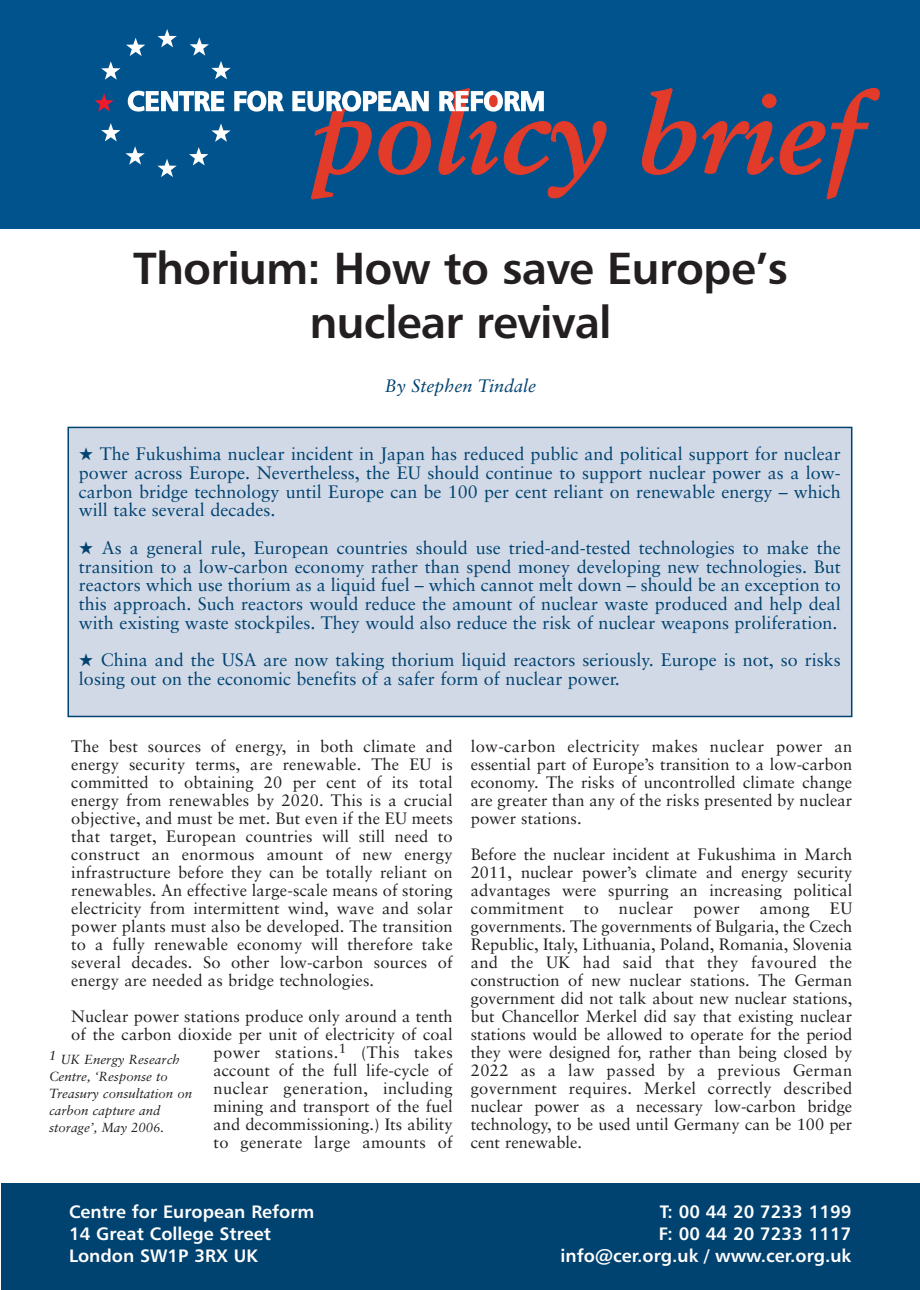
<style>
.page{position:relative;width:920px;height:1290px;background:#fff}
.page>*{position:absolute;margin:0;border:0;box-sizing:border-box;transform-origin:0 0}
.t1{font:45px/54px "Humanist 777 BT Bold B";letter-spacing:-.02em;color:#231f20;text-align:center}
.t2{font:18px/18.8px "Sabon";color:#004270;text-align:justify}
.t3{font:18px "Humanist 777 BT Bold B";color:#fff}
.t4{font:italic 18px "Sabon";color:#004270}
.t5{font:16.5px/18px "Sabon";letter-spacing:.005em;color:#231f20;text-align:justify}
.t6{font:italic 13.2px/16.8px "Sabon";color:#231f20}
</style>
<div class="page">
<div style="left:1px;top:1183px;width:918px;height:107px;background:#004270"></div>
<div style="left:0;top:0;width:920px;height:229px;background:#00538d"></div>
<svg style="left:642px;top:88px;width:238px;height:112px"></svg>
<svg style="left:94px;top:29px;width:190px;height:148px"></svg>
<svg style="left:292px;top:90px;width:139px;height:110px"></svg>
<svg style="left:438px;top:88px;width:169px;height:111px"></svg>
<div style="left:69px;top:428px;width:782px;height:288px;background:#d2d9e6"></div>
<div style="left:67px;top:427px;width:785px;height:290px;border:2px solid #004270"></div>
<h1 class="t1" style="left:133px;top:244px;width:656px">Thorium: How to save Europe’s nuclear revival</h1>
<p class="t4" style="left:385px;top:378px;width:153px">By Stephen Tindale</p>
<p class="t2" style="left:79px;top:446px;width:763px">★ The Fukushima nuclear incident in Japan has reduced public and political support for nuclear power across Europe. Nevertheless, the EU should continue to support nuclear power as a low&shy;carbon bridge technology until Europe can be 100 per cent reliant on renewable energy – which will take several decades.</p>
<p class="t2" style="left:79px;top:540px;width:763px">★ As a general rule, European countries should use tried-and-tested technologies to make the transition to a low-carbon economy rather than spend money developing new technologies. But reactors which use thorium as a liquid fuel – which cannot melt down – should be an exception to this approach. Such reactors would reduce the amount of nuclear waste produced and help deal with existing waste stockpiles. They would also reduce the risk of nuclear weapons proliferation.</p>
<p class="t2" style="left:79px;top:652px;width:763px">★ China and the USA are now taking thorium liquid reactors seriously. Europe is not, so risks losing out on the economic benefits of a safer form of nuclear power.</p>
<p class="t5" style="left:71px;top:738px;width:383px">The best sources of energy, in both climate and energy security terms, are renewable. The EU is committed to obtaining 20 per cent of its total energy from renewables by 2020. This is a crucial objective, and must be met. But even if the EU meets that target, European countries will still need to construct an enormous amount of new energy infrastructure before they can be totally reliant on renewables. An effective large-scale means of storing electricity from intermittent wind, wave and solar power plants must also be developed. The transition to a fully renewable economy will therefore take several decades. So other low-carbon sources of energy are needed as bridge technologies.</p>
<p class="t5" style="left:71px;top:1008px;width:383px;text-align:right">Nuclear power stations produce only around a tenth of the carbon dioxide per unit of electricity of coal power stations.<sup>1</sup> (This takes<br>account of the full life-cycle of<br>nuclear generation, including<br>mining and transport of the fuel<br>and decommissioning.) Its ability<br>to generate large amounts of</p>
<p class="t6" style="left:49px;top:1052px;width:145px">1 UK Energy Research<br>Centre, ‘Response to<br>Treasury consultation on carbon capture and storage’, May 2006.</p>
<p class="t5" style="left:471px;top:738px;width:383px">low-carbon electricity makes nuclear power an essential part of Europe’s transition to a low-carbon economy. The risks of uncontrolled climate change are greater than any of the risks presented by nuclear power stations.</p>
<p class="t5" style="left:471px;top:846px;width:383px">Before the nuclear incident at Fukushima in March 2011, nuclear power’s climate and energy security advantages were spurring an increasing political commitment to nuclear power among EU governments. The governments of Bulgaria, the Czech Republic, Italy, Lithuania, Poland, Romania, Slovenia and the UK had said that they favoured the construction of new nuclear stations. The German government did not talk about new nuclear stations, but Chancellor Merkel did say that existing nuclear stations would be allowed to operate for the period they were designed for, rather than being closed by 2022 as a law passed by a previous German government requires. Merkel correctly described nuclear power as a necessary low-carbon bridge technology, to be used until Germany can be 100 per cent renewable.</p>
<p class="t3" style="left:69px;top:1205px;width:247px">Centre for European Reform</p>
<p class="t3" style="left:660px;top:1205px;width:193px">T: 00 44 20 7233 1199</p>
<p class="t3" style="left:69px;top:1226px;width:204px">14 Great College Street</p>
<p class="t3" style="left:659px;top:1226px;width:194px">F: 00 44 20 7233 1117</p>
<p class="t3" style="left:69px;top:1248px;width:190px">London SW1P 3RX UK</p>
<p class="t3" style="left:561px;top:1248px;width:292px">info@cer.org.uk / www.cer.org.uk</p>
</div>
